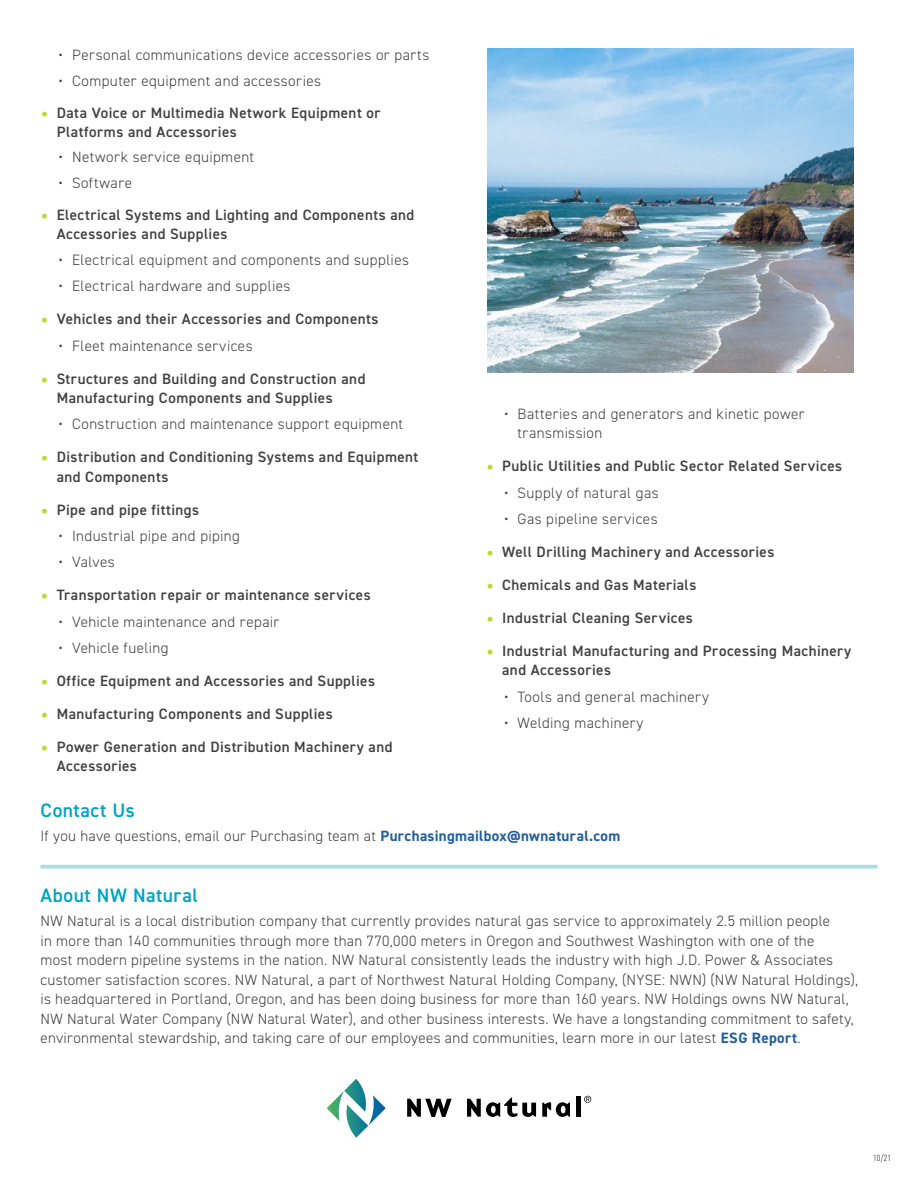
<style>
.page{position:relative;width:918px;height:1188px;background:#fff}
.page>*{position:absolute;margin:0;border:0;box-sizing:border-box;transform-origin:0 0}
.t1{font:600 19.5px "DIN2014";letter-spacing:.025em;color:#00a3c7}
.t2{font:300 15px/19.5px "DIN2014";letter-spacing:.025em;color:#414042}
.t3{font:600 15px/19.5px "DIN2014";letter-spacing:.03em;color:#414042}
.t4{font:300 condensed 9px "DIN2014";color:#414042}
.s1{font-family:"DIN Offc";font-weight:300;color:#c1d72f}
.s2{font-weight:700;color:#215e9e}
</style>
<div class="page">
<svg style="left:407px;top:1099px;width:45px;height:18px"></svg>
<svg style="left:467px;top:1098px;width:69px;height:19px"></svg>
<svg style="left:542px;top:1102px;width:28px;height:15px"></svg>
<div style="left:576px;top:1096px;width:5px;height:21px;background:#000"></div>
<svg style="left:584px;top:1096px;width:7px;height:7px"></svg>
<svg style="left:327px;top:1079px;width:59px;height:59px"></svg>
<img style="left:488px;top:49px;width:366px;height:323px">
<svg style="left:40px;top:865px;width:838px;height:4px;background:#b3e1e9"></svg>
<p class="t2" style="left:58px;top:46px;width:372px">• Personal communications device accessories or parts</p>
<p class="t2" style="left:58px;top:71px;width:264px">• Computer equipment and accessories</p>
<p class="t3" style="left:57px;top:103px;width:325px;line-height:18.8px;text-indent:-16px"><span class="s1">•</span> Data Voice or Multimedia Network Equipment or<br>Platforms and Accessories</p>
<p class="t2" style="left:58px;top:148px;width:197px">• Network service equipment</p>
<p class="t2" style="left:58px;top:173px;width:75px">• Software</p>
<p class="t3" style="left:57px;top:205px;width:359px;line-height:18.8px;text-indent:-16px"><span class="s1">•</span> Electrical Systems and Lighting and Components and<br>Accessories and Supplies</p>
<p class="t2" style="left:58px;top:250px;width:352px">• Electrical equipment and components and supplies</p>
<p class="t2" style="left:58px;top:277px;width:233px">• Electrical hardware and supplies</p>
<p class="t3" style="left:40px;top:309px;width:340px"><span class="s1">•</span> Vehicles and their Accessories and Components</p>
<p class="t2" style="left:58px;top:336px;width:196px">• Fleet maintenance services</p>
<p class="t3" style="left:57px;top:368px;width:310px;text-indent:-16px"><span class="s1">•</span> Structures and Building and Construction and<br>Manufacturing Components and Supplies</p>
<p class="t2" style="left:58px;top:415px;width:346px">• Construction and maintenance support equipment</p>
<p class="t3" style="left:57px;top:447px;width:363px;text-indent:-16px"><span class="s1">•</span> Distribution and Conditioning Systems and Equipment and Components</p>
<p class="t3" style="left:40px;top:500px;width:160px"><span class="s1">•</span> Pipe and pipe fittings</p>
<p class="t2" style="left:58px;top:526px;width:183px">• Industrial pipe and piping</p>
<p class="t2" style="left:58px;top:553px;width:58px">• Valves</p>
<p class="t3" style="left:40px;top:585px;width:332px"><span class="s1">•</span> Transportation repair or maintenance services</p>
<p class="t2" style="left:58px;top:612px;width:222px">• Vehicle maintenance and repair</p>
<p class="t2" style="left:58px;top:638px;width:111px">• Vehicle fueling</p>
<p class="t3" style="left:40px;top:671px;width:336px"><span class="s1">•</span> Office Equipment and Accessories and Supplies</p>
<p class="t3" style="left:40px;top:704px;width:294px"><span class="s1">•</span> Manufacturing Components and Supplies</p>
<p class="t3" style="left:57px;top:737px;width:337px;text-indent:-16px"><span class="s1">•</span> Power Generation and Distribution Machinery and<br>Accessories</p>
<p class="t2" style="left:518px;top:404px;width:289px;text-indent:-14px">• Batteries and generators and kinetic power transmission</p>
<p class="t3" style="left:486px;top:456px;width:358px"><span class="s1">•</span> Public Utilities and Public Sector Related Services</p>
<p class="t2" style="left:504px;top:483px;width:156px">• Supply of natural gas</p>
<p class="t2" style="left:504px;top:509px;width:155px">• Gas pipeline services</p>
<p class="t3" style="left:486px;top:542px;width:290px"><span class="s1">•</span> Well Drilling Machinery and Accessories</p>
<p class="t3" style="left:486px;top:575px;width:212px"><span class="s1">•</span> Chemicals and Gas Materials</p>
<p class="t3" style="left:486px;top:608px;width:208px"><span class="s1">•</span> Industrial Cleaning Services</p>
<p class="t3" style="left:502px;top:641px;width:351px;text-indent:-16px"><span class="s1">•</span> Industrial Manufacturing and Processing Machinery and Accessories</p>
<p class="t2" style="left:504px;top:687px;width:207px">• Tools and general machinery</p>
<p class="t2" style="left:504px;top:713px;width:141px">• Welding machinery</p>
<p class="t1" style="left:40px;top:797px;width:96px">Contact Us</p>
<p class="t2" style="left:40px;top:826px;width:581px">If you have questions, email our Purchasing team at <span class="s2">Purchasingmailbox@nwnatural.com</span></p>
<p class="t1" style="left:40px;top:883px;width:159px">About NW Natural</p>
<p class="t2" style="left:40px;top:911px;width:819px">NW Natural is a local distribution company that currently provides natural gas service to approximately 2.5 million people<br>in more than 140 communities through more than 770,000 meters in Oregon and Southwest Washington with one of the<br>most modern pipeline systems in the nation. NW Natural consistently leads the industry with high J.D. Power &amp; Associates customer satisfaction scores. NW Natural, a part of Northwest Natural Holding Company, (NYSE: NWN) (NW Natural Holdings), is headquartered in Portland, Oregon, and has been doing business for more than 160 years. NW Holdings owns NW Natural, NW Natural Water Company (NW Natural Water), and other business interests. We have a longstanding commitment to safety, environmental stewardship, and taking care of our employees and communities, learn more in our latest <span class="s2">ESG Report</span>.</p>
<p class="t4" style="left:873px;top:1152px;width:19px">10/21</p>
</div>
